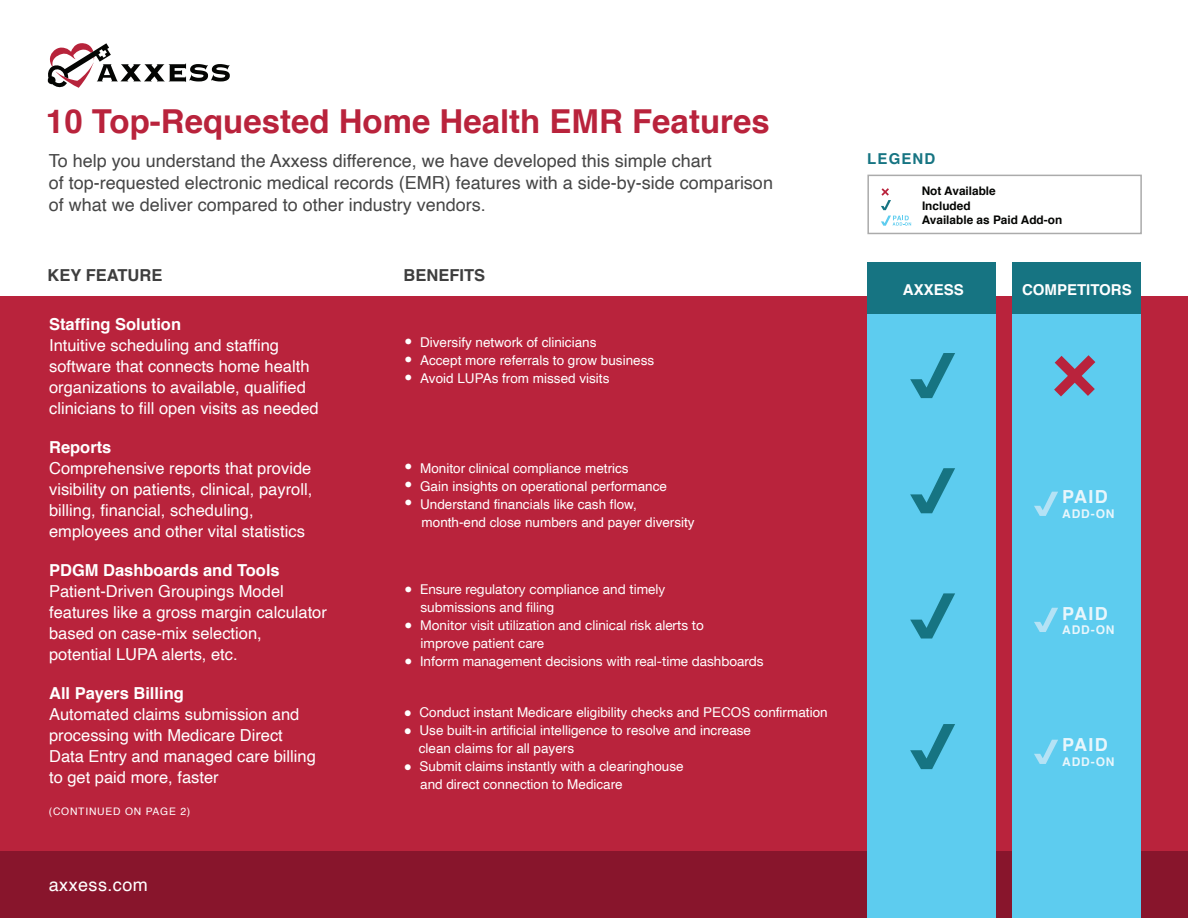
<style>
.page{position:relative;width:1188px;height:918px;background:#fff}
.page>*{position:absolute;margin:0;border:0;box-sizing:border-box;transform-origin:0 0}
.t1{font:700 33px "Helvetica";color:#b9233c}
.t2{font:18px/21.6px "Helvetica";color:#464646}
.t3{font:700 18px "Helvetica";letter-spacing:.075em;color:#e8f6fc}
.t4{font:18px "Helvetica";letter-spacing:.025em;color:#fff}
.t5{font:16.5px/21px "Helvetica";color:#fff}
.t6{font:700 16.5px "Helvetica";color:#fff}
.t7{font:700 16.5px "Helvetica";color:#3e3e3e}
.t8{font:700 15px "Helvetica";color:#fff}
.t9{font:700 15px "Helvetica";letter-spacing:.075em;color:#167482}
.t10{font:13.5px/18px "Helvetica";color:#fff}
.t11{font:13.5px/18px "Helvetica Neue";color:#fff}
.t12{font:700 12px "Helvetica";letter-spacing:.075em;color:#e8f6fc}
.t13{font:700 11.85px/14.2px "Helvetica";color:#040503}
.t14{font:10.35px "Helvetica";letter-spacing:.075em;color:#fff}
.s1{font-family:"Helvetica Neue"}
</style>
<div class="page">
<div style="left:867px;top:175px;width:275px;height:59px;border:2px solid #ababab"></div>
<div style="left:0;top:296px;width:1188px;height:621px;background:#b9233c"></div>
<div style="left:0;top:851px;width:1188px;height:67px;background:#88152c"></div>
<div style="left:868px;top:283px;width:128px;height:635px;background:#5dccef"></div>
<div style="left:1012px;top:283px;width:129px;height:635px;background:#5dccef"></div>
<div style="left:1012px;top:262px;width:129px;height:52px;background:#167482"></div>
<div style="left:867px;top:262px;width:129px;height:52px;background:#167482"></div>
<svg style="left:910px;top:353px;width:45px;height:45px"></svg>
<svg style="left:910px;top:468px;width:45px;height:45px"></svg>
<svg style="left:1054px;top:355px;width:41px;height:41px"></svg>
<svg style="left:910px;top:593px;width:45px;height:46px"></svg>
<svg style="left:910px;top:724px;width:45px;height:45px"></svg>
<svg style="left:1034px;top:492px;width:24px;height:24px"></svg>
<svg style="left:1034px;top:608px;width:24px;height:24px"></svg>
<svg style="left:1034px;top:740px;width:24px;height:24px"></svg>
<svg style="left:881px;top:188px;width:10px;height:22px"></svg>
<svg style="left:881px;top:216px;width:30px;height:10px"></svg>
<svg style="left:48px;top:43px;width:182px;height:45px"></svg>
<h1 class="t1" style="left:46px;top:94px;width:725px">10 Top-Requested Home Health EMR Features</h1>
<p class="t2" style="left:49px;top:151px;width:726px">To help you understand the Axxess difference, we have developed this simple chart<br>of top-requested electronic medical records (EMR) features with a side-by-side comparison of what we deliver compared to other industry vendors.</p>
<p class="t7" style="left:47px;top:262px;width:116px">KEY FEATURE</p>
<p class="t7" style="left:404px;top:262px;width:83px">BENEFITS</p>
<p class="t6" style="left:49px;top:311px;width:133px">Staffing Solution</p>
<p class="t5" style="left:49px;top:335px;width:271px">Intuitive scheduling and staffing software that connects home health organizations to available, qualified clinicians to fill open visits as needed</p>
<p class="t6" style="left:49px;top:434px;width:64px">Reports</p>
<p class="t5" style="left:49px;top:458px;width:265px">Comprehensive reports that provide visibility on patients, clinical, payroll, billing, financial, scheduling, employees and other vital statistics</p>
<p class="t6" style="left:49px;top:557px;width:232px">PDGM Dashboards and Tools</p>
<p class="t5" style="left:49px;top:581px;width:279px">Patient-Driven Groupings Model features like a gross margin calculator based on case-mix selection, potential LUPA alerts, etc.</p>
<p class="t6" style="left:49px;top:680px;width:136px">All Payers Billing</p>
<p class="t5" style="left:49px;top:704px;width:268px">Automated claims submission and processing with Medicare Direct<br>Data Entry and managed care billing to get paid more, faster</p>
<p class="t14" style="left:49px;top:804px;width:143px">(CONTINUED ON PAGE 2)</p>
<p class="t4" style="left:49px;top:871px;width:101px">axxess.com</p>
<p class="t10" style="left:404px;top:334px;width:194px"><span class="s1">●</span> Diversify network of clinicians</p>
<p class="t10" style="left:404px;top:352px;width:252px"><span class="s1">●</span> Accept more referrals to grow business</p>
<p class="t10" style="left:404px;top:370px;width:207px"><span class="s1">●</span> Avoid LUPAs from missed visits</p>
<p class="t10" style="left:404px;top:459px;width:226px"><span class="s1">●</span> Monitor clinical compliance metrics</p>
<p class="t10" style="left:404px;top:477px;width:264px"><span class="s1">●</span> Gain insights on operational performance</p>
<p class="t10" style="left:422px;top:495px;width:275px;text-indent:-17px"><span class="s1">●</span> Understand financials like cash flow, month-end close numbers and payer diversity</p>
<p class="t11" style="left:421px;top:581px;width:246px;text-indent:-16px">● Ensure regulatory compliance and timely submissions and filing</p>
<p class="t11" style="left:421px;top:617px;width:285px;text-indent:-16px">● Monitor visit utilization and clinical risk alerts to improve patient care</p>
<p class="t11" style="left:404px;top:653px;width:361px">● Inform management decisions with real-time dashboards</p>
<p class="t10" style="left:404px;top:704px;width:425px">● Conduct instant Medicare eligibility checks and PECOS confirmation</p>
<p class="t10" style="left:419px;top:722px;width:334px;text-indent:-15px">● Use built-in artificial intelligence to resolve and increase clean claims for all payers</p>
<p class="t10" style="left:420px;top:758px;width:265px;text-indent:-16px">● Submit claims instantly with a clearinghouse and direct connection to Medicare</p>
<p class="t9" style="left:867px;top:146px;width:70px">LEGEND</p>
<p class="t13" style="left:922px;top:184px;width:142px">Not Available<br>Included<br>Available as Paid Add-on</p>
<p class="t8" style="left:903px;top:277px;width:62px">AXXESS</p>
<p class="t8" style="left:1022px;top:277px;width:111px">COMPETITORS</p>
<p class="t3" style="left:1062px;top:483px;width:47px">PAID</p>
<p class="t12" style="left:1062px;top:504px;width:54px">ADD-ON</p>
<p class="t3" style="left:1062px;top:599px;width:47px">PAID</p>
<p class="t12" style="left:1062px;top:620px;width:54px">ADD-ON</p>
<p class="t3" style="left:1062px;top:731px;width:47px">PAID</p>
<p class="t12" style="left:1062px;top:752px;width:54px">ADD-ON</p>
</div>
